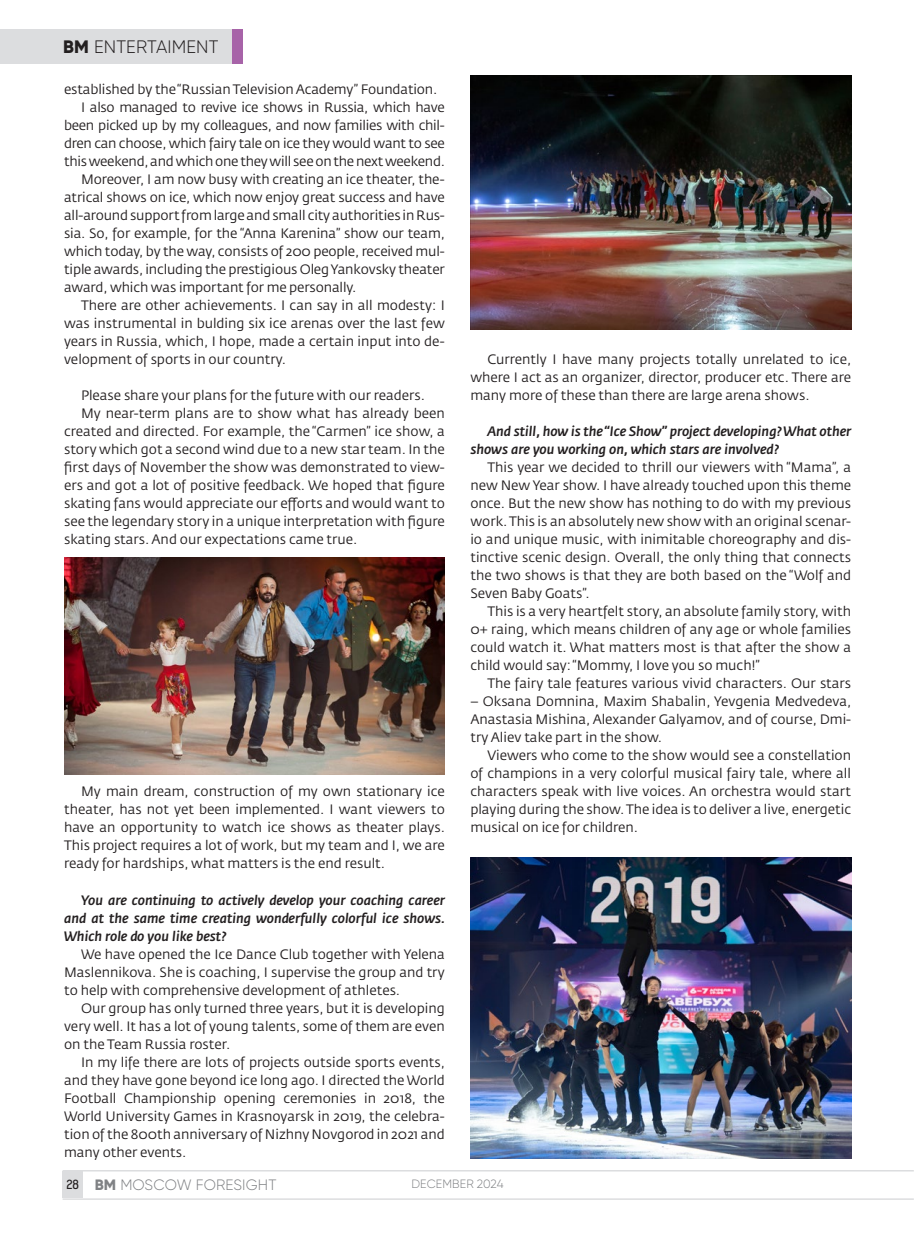
<style>
.page{position:relative;width:915px;height:1234px;background:#fff}
.page>*{position:absolute;margin:0;border:0;box-sizing:border-box;transform-origin:0 0}
.t1{font:300 18px "Gilroy";letter-spacing:.01em;color:#231f20}
.t2{font:300 15px "Gilroy";letter-spacing:.01em;color:#808285}
.text{font:13.5px/18px "Fedra Sans Pro";color:#231f20;text-align:justify}
.qwestion{font:italic 500 13.5px/18px "Fedra Sans Pro";color:#231f20;text-align:justify}
.t3{font:300 12px "Gilroy";letter-spacing:.01em;color:#808285}
.s1{font-weight:800}
.s2{font-family:"Kelson Sans";font-weight:400;font-size:12px;color:#231f20}
</style>
<div class="page">
<div style="left:0;top:30px;width:232px;height:34px;background:#dcdddf"></div>
<div style="left:232px;top:30px;width:10px;height:34px;background:#a763a8"></div>
<img style="left:64px;top:557px;width:380px;height:217px">
<img style="left:470px;top:76px;width:380px;height:253px">
<img style="left:470px;top:857px;width:380px;height:301px">
<hr style="left:63px;top:1169px;width:850px;height:2px;background:#dcdddf">
<hr style="left:63px;top:1197px;width:850px;height:2px;background:#dcdddf">
<div style="left:63px;top:1171px;width:20px;height:26px;background:#dcdddf"></div>
<p class="t1" style="left:63px;top:36px;width:157px"><span class="s1">BM</span> ENTERTAIMENT</p>
<p class="text" style="left:64px;top:80px;width:375px">established by the “Russian Television Academy” Foundation.</p>
<p class="text" style="left:64px;top:98px;width:382px;text-indent:17px">I also managed to revive ice shows in Russia, which have been picked up by my colleagues, and now families with chil&shy;dren can choose, which fairy tale on ice they would want to see this weekend, and which one they will see on the next weekend.</p>
<p class="text" style="left:64px;top:170px;width:382px;text-indent:17px">Moreover, I am now busy with creating an ice theater, the&shy;atrical shows on ice, which now enjoy great success and have all-around support from large and small city authorities in Rus&shy;sia. So, for example, for the “Anna Karenina” show our team, which today, by the way, consists of 200 people, received mul&shy;tiple awards, including the prestigious Oleg Yankovsky theater award, which was important for me personally.</p>
<p class="text" style="left:64px;top:296px;width:382px;text-indent:17px">There are other achievements. I can say in all modesty: I was instrumental in bulding six ice arenas over the last few years in Russia, which, I hope, made a certain input into de&shy;velopment of sports in our country.</p>
<p class="text" style="left:81px;top:386px;width:345px">Please share your plans for the future with our readers.</p>
<p class="text" style="left:64px;top:404px;width:382px;text-indent:17px">My near-term plans are to show what has already been created and directed. For example, the “Carmen” ice show, a story which got a second wind due to a new star team. In the first days of November the show was demonstrated to view&shy;ers and got a lot of positive feedback. We hoped that figure skating fans would appreciate our efforts and would want to see the legendary story in a unique interpretation with figure skating stars. And our expectations came true.</p>
<p class="text" style="left:64px;top:782px;width:382px;text-indent:17px">My main dream, construction of my own stationary ice theater, has not yet been implemented. I want viewers to have an opportunity to watch ice shows as theater plays.<br>This project requires a lot of work, but my team and I, we are ready for hardships, what matters is the end result.</p>
<p class="qwestion" style="left:64px;top:890px;width:382px;text-indent:17px">You are continuing to actively develop your coaching career and at the same time creating wonderfully colorful ice shows.<br>Which role do you like best?</p>
<p class="text" style="left:64px;top:944px;width:382px;text-indent:17px">We have opened the Ice Dance Club together with Yelena Maslennikova. She is coaching, I supervise the group and try to help with comprehensive development of athletes.</p>
<p class="text" style="left:64px;top:998px;width:382px;text-indent:17px">Our group has only turned three years, but it is developing very well. It has a lot of young talents, some of them are even on the Team Russia roster.</p>
<p class="text" style="left:64px;top:1052px;width:382px;text-indent:17px">In my life there are lots of projects outside sports events, and they have gone beyond ice long ago. I directed the World Football Championship opening ceremonies in 2018, the World University Games in Krasnoyarsk in 2019, the celebra&shy;tion of the 800th anniversary of Nizhny Novgorod in 2021 and many other events.</p>
<p class="text" style="left:470px;top:350px;width:382px;text-indent:17px">Currently I have many projects totally unrelated to ice, where I act as an organizer, director, producer etc. There are many more of these than there are large arena shows.</p>
<p class="qwestion" style="left:470px;top:422px;width:382px;text-indent:17px">And still, how is the “Ice Show” project developing? What other shows are you working on, which stars are involved?</p>
<p class="text" style="left:470px;top:458px;width:382px;text-indent:17px">This year we decided to thrill our viewers with “Mama”, a new New Year show. I have already touched upon this theme once. But the new show has nothing to do with my previous work. This is an absolutely new show with an original scenar&shy;io and unique music, with inimitable choreography and dis&shy;tinctive scenic design. Overall, the only thing that connects the two shows is that they are both based on the “Wolf and Seven Baby Goats”.</p>
<p class="text" style="left:470px;top:602px;width:382px;text-indent:17px">This is a very heartfelt story, an absolute family story, with 0+ raing, which means children of any age or whole families could watch it. What matters most is that after the show a child would say: “Mommy, I love you so much!”</p>
<p class="text" style="left:487px;top:674px;width:365px">The fairy tale features various vivid characters. Our stars</p>
<p class="text" style="left:470px;top:692px;width:382px">– Oksana Domnina, Maxim Shabalin, Yevgenia Medvedeva, Anastasia Mishina, Alexander Galyamov, and of course, Dmi&shy;try Aliev take part in the show.</p>
<p class="text" style="left:470px;top:746px;width:382px;text-indent:17px">Viewers who come to the show would see a constellation of champions in a very colorful musical fairy tale, where all characters speak with live voices. An orchestra would start playing during the show. The idea is to deliver a live, energetic musical on ice for children.</p>
<p class="t2" style="left:66px;top:1174px;width:211px"><span class="s2">28</span> <span class="s1">BM</span> MOSCOW FORESIGHT</p>
<p class="t3" style="left:411px;top:1176px;width:94px">DECEMBER 2024</p>
</div>
